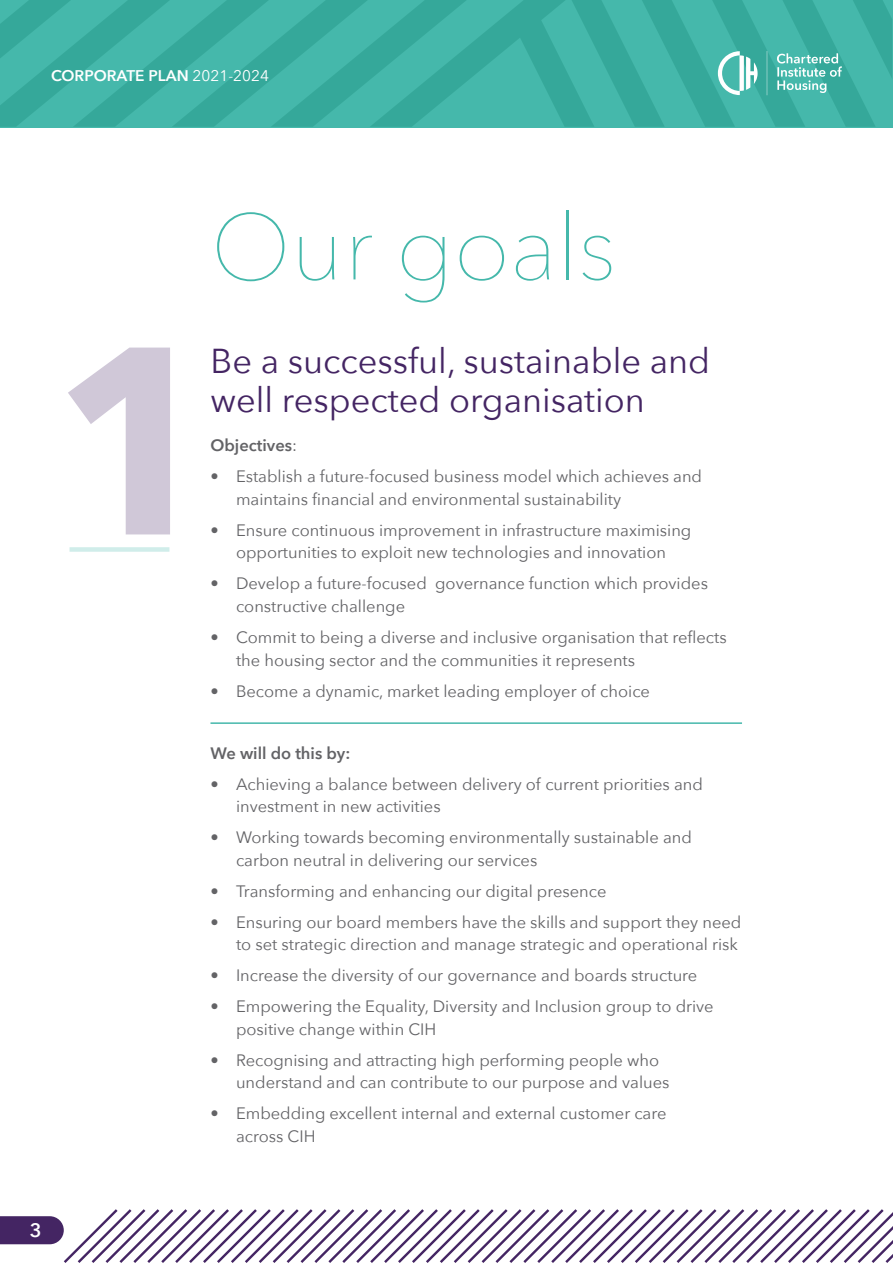
<style>
.page{position:relative;width:893px;height:1263px;background:#fff}
.page>*{position:absolute;margin:0;border:0;box-sizing:border-box;transform-origin:0 0}
.t1{font:700 264px "Avenir Next";color:#d0c8d8}
.t2{font:200 92.25px "Avenir Next";color:#45b8ab}
.t3{font:34.5px/39px "Avenir Next";color:#442563}
.t4{font:600 19.5px "Avenir Next";color:#fff}
.t5{font:16.5px/22.5px "Avenir Next";color:#636366}
.t6{font:600 16.5px "Avenir Next";color:#636366}
.t7{font:600 15.45px "Avenir Next";color:#fff}
.s1{font-weight:400}
</style>
<div class="page">
<svg style="left:0;top:0;width:892px;height:127px;background:#3eb1a3"></svg>
<svg style="left:777px;top:53px;width:65px;height:40px;background:#6bc3b9"></svg>
<svg style="left:718px;top:51px;width:40px;height:44px"></svg>
<svg style="left:767px;top:51px;width:1px;height:44px"></svg>
<hr style="left:210px;top:722px;width:532px;height:2px;background:#45b8ab">
<div style="left:70px;top:547px;width:99px;height:5px;background:#d0edea"></div>
<svg style="left:0;top:1209px;width:893px;height:54px"></svg>
<p class="t7" style="left:51px;top:62px;width:219px">CORPORATE PLAN <span class="s1">2021-2024</span></p>
<h2 class="t2" style="left:210px;top:169px;width:407px">Our goals</h2>
<h1 class="t1" style="left:51px;top:213px;width:172px">1</h1>
<h3 class="t3" style="left:210px;top:340px;width:501px">Be a successful, sustainable and well respected organisation</h3>
<p class="t6" style="left:210px;top:431px;width:88px">Objectives<span class="s1">:</span></p>
<p class="t5" style="left:236px;top:465px;width:468px;text-indent:-26px">• Establish a future-focused business model which achieves and maintains financial and environmental sustainability</p>
<p class="t5" style="left:210px;top:518px;width:482px;text-align:center">• Ensure continuous improvement in infrastructure maximising opportunities to exploit new technologies and innovation</p>
<p class="t5" style="left:236px;top:572px;width:474px;text-indent:-26px">• Develop a future-focused governance function which provides constructive challenge</p>
<p class="t5" style="left:236px;top:625px;width:492px;text-indent:-26px">• Commit to being a diverse and inclusive organisation that reflects the housing sector and the communities it represents</p>
<p class="t5" style="left:210px;top:679px;width:441px">• Become a dynamic, market leading employer of choice</p>
<p class="t6" style="left:210px;top:739px;width:141px">We will do this by:</p>
<p class="t5" style="left:236px;top:772px;width:468px;text-indent:-26px">• Achieving a balance between delivery of current priorities and investment in new activities</p>
<p class="t5" style="left:236px;top:825px;width:457px;text-indent:-26px">• Working towards becoming environmentally sustainable and carbon neutral in delivering our services</p>
<p class="t5" style="left:210px;top:879px;width:398px">• Transforming and enhancing our digital presence</p>
<p class="t5" style="left:210px;top:910px;width:532px;text-align:right">• Ensuring our board members have the skills and support they need to set strategic direction and manage strategic and operational risk</p>
<p class="t5" style="left:210px;top:963px;width:488px">• Increase the diversity of our governance and boards structure</p>
<p class="t5" style="left:236px;top:994px;width:479px;text-indent:-26px">• Empowering the Equality, Diversity and Inclusion group to drive positive change within CIH</p>
<p class="t5" style="left:236px;top:1048px;width:435px;text-indent:-26px">• Recognising and attracting high performing people who understand and can contribute to our purpose and values</p>
<p class="t5" style="left:236px;top:1101px;width:432px;text-indent:-26px">• Embedding excellent internal and external customer care across CIH</p>
<p class="t4" style="left:30px;top:1214px;width:13px">3</p>
</div>
